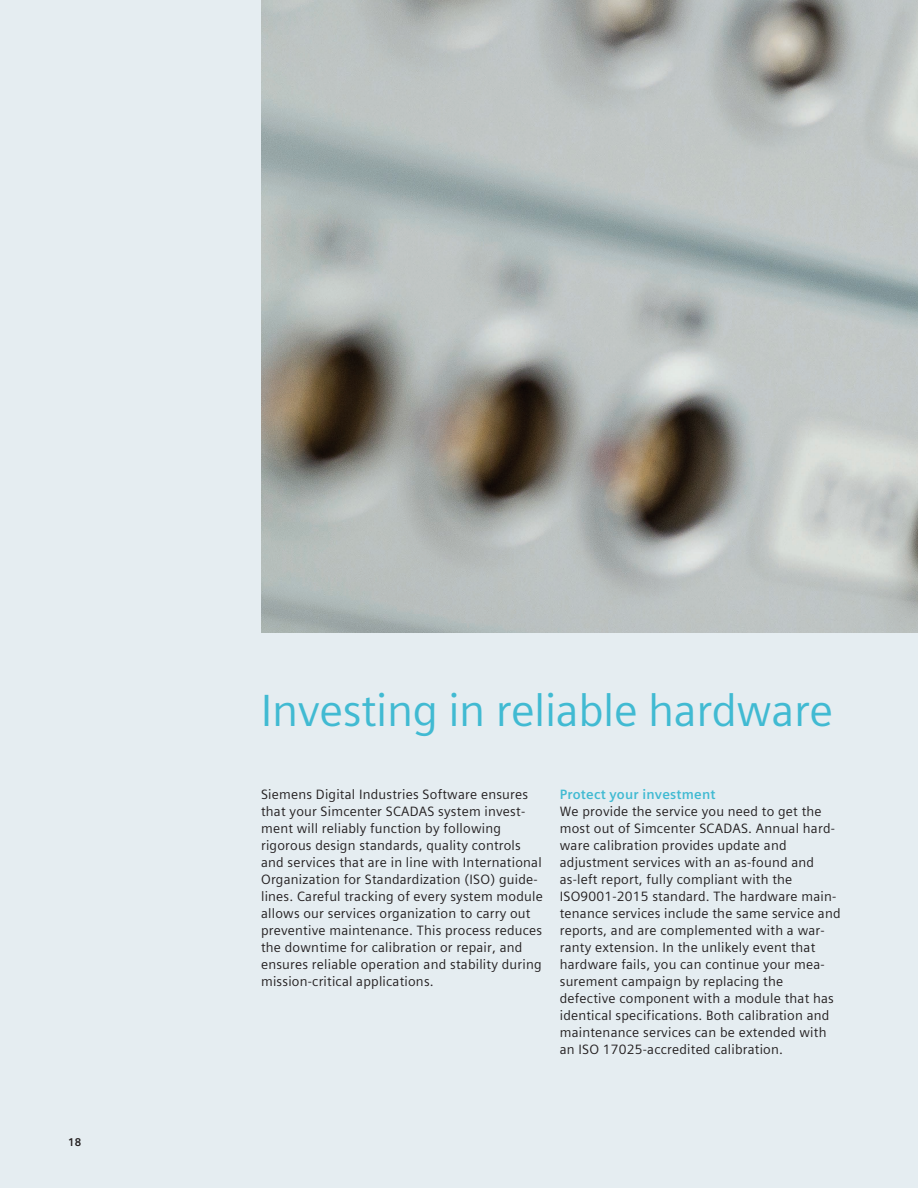
<style>
.page{position:relative;width:918px;height:1188px;background:#e5edf1}
.page>*{position:absolute;margin:0;border:0;box-sizing:border-box;transform-origin:0 0}
.Head_Lt_Blue__30pt_1{font:45px "Siemens Sans Global";letter-spacing:-.01em;color:#41bad2}
.Body_text_HEAD_lt_bl{font:13.5px/17px "Siemens Sans Global";letter-spacing:.015em;color:#231f20}
.Body_text_HEAD_lt_bl-2{font:700 13.5px "Siemens Sans Global";letter-spacing:.015em;color:#41bad2}
.t1{font:700 11.25px "Siemens Sans Global";color:#231f20}
</style>
<div class="page">
<img style="left:261px;top:0;width:657px;height:633px">
<p class="t1" style="left:68px;top:1134px;width:15px">18</p>
<p class="Head_Lt_Blue__30pt_1" style="left:261px;top:677px;width:574px">Investing in reliable hardware</p>
<p class="Body_text_HEAD_lt_bl" style="left:261px;top:786px;width:283px">Siemens Digital Industries Software ensures that your Simcenter SCADAS system invest&shy;ment will reliably function by following rigorous design standards, quality controls and services that are in line with International Organization for Standardization (ISO) guide&shy;lines. Careful tracking of every system module allows our services organization to carry out preventive maintenance. This process reduces the downtime for calibration or repair, and ensures reliable operation and stability during mission-critical applications.</p>
<p class="Body_text_HEAD_lt_bl-2" style="left:560px;top:784px;width:157px">Protect your investment</p>
<p class="Body_text_HEAD_lt_bl" style="left:560px;top:803px;width:282px">We provide the service you need to get the most out of Simcenter SCADAS. Annual hard&shy;ware calibration provides update and adjustment services with an as-found and as-left report, fully compliant with the ISO9001-2015 standard. The hardware main&shy;tenance services include the same service and reports, and are complemented with a war&shy;ranty extension. In the unlikely event that hardware fails, you can continue your mea&shy;surement campaign by replacing the defective component with a module that has identical specifications. Both calibration and maintenance services can be extended with an ISO 17025-accredited calibration.</p>
</div>
